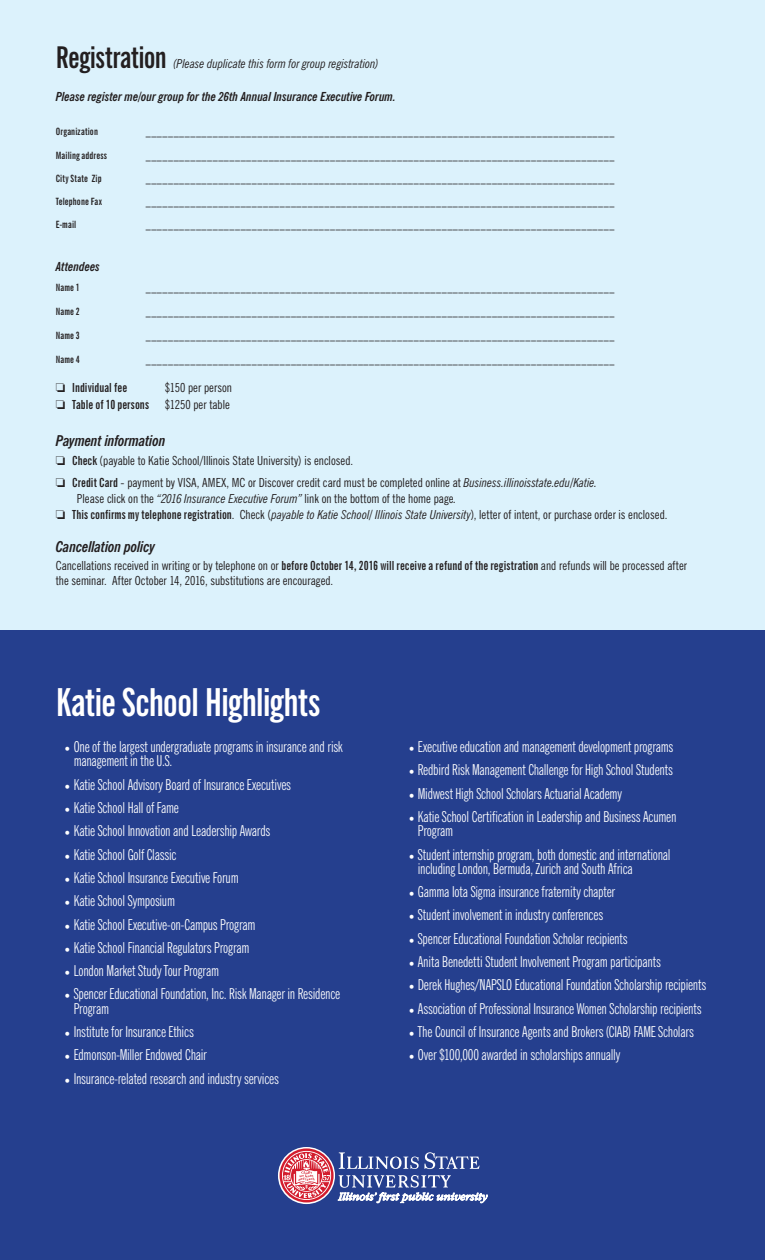
<style>
.page{position:relative;width:765px;height:1260px;background:#fff}
.page>*{position:absolute;margin:0;border:0;box-sizing:border-box;transform-origin:0 0}
.t1{font:700 extra-condensed 38.5px "News Gothic BT";letter-spacing:-.03em;color:#fff}
.t2{font:700 extra-condensed 30px "News Gothic BT";letter-spacing:-.02em;color:#231f20}
.t3{font:extra-condensed 15px/14.2px "News Gothic BT";letter-spacing:-.01em;color:#fff}
.t4{font:italic 700 condensed 15px "News Gothic BT";letter-spacing:-.015em;color:#231f20}
.t5{font:condensed 12.5px/15px "News Gothic BT";color:#231f20}
.t6{font:italic 700 condensed 12.5px "News Gothic BT";letter-spacing:-.01em;color:#231f20}
.t7{font:italic condensed 12.5px "News Gothic BT";letter-spacing:-.005em;color:#231f20}
.t8{font:700 extra-condensed 12.5px "News Gothic BT";color:#231f20}
.t9{font:700 extra-condensed 10px "News Gothic BT";letter-spacing:.01em;color:#231f20}
.s1{font-weight:700;font-stretch:extra-condensed}
.s2{font-style:italic}
.s3{font-family:"Minion Pro";font-stretch:normal}
</style>
<div class="page">
<div style="left:0;top:630px;width:765px;height:630px;background:#253f8e"></div>
<div style="left:0;top:0;width:765px;height:630px;background:#dcf2fc"></div>
<svg style="left:280px;top:1148px;width:208px;height:55px"></svg>
<p class="t2" style="left:56px;top:39px;width:112px">Registration</p>
<p class="t7" style="left:173px;top:56px;width:207px">(Please duplicate this form for group registration)</p>
<p class="t6" style="left:56px;top:89px;width:342px">Please register me/our group for the 26th Annual Insurance Executive Forum.</p>
<p class="t9" style="left:56px;top:126px;width:44px">Organization</p>
<p class="t9" style="left:146px;top:126px;width:470px">____________________________________________________________________________________</p>
<p class="t9" style="left:56px;top:149px;width:53px">Mailing address</p>
<p class="t9" style="left:146px;top:149px;width:470px">____________________________________________________________________________________</p>
<p class="t9" style="left:56px;top:172px;width:47px">City State Zip</p>
<p class="t9" style="left:146px;top:172px;width:470px">____________________________________________________________________________________</p>
<p class="t9" style="left:56px;top:195px;width:48px">Telephone Fax</p>
<p class="t9" style="left:146px;top:195px;width:470px">____________________________________________________________________________________</p>
<p class="t9" style="left:56px;top:219px;width:22px">E-mail</p>
<p class="t9" style="left:146px;top:219px;width:470px">____________________________________________________________________________________</p>
<p class="t6" style="left:56px;top:259px;width:46px">Attendees</p>
<p class="t9" style="left:56px;top:281px;width:25px">Name 1</p>
<p class="t9" style="left:146px;top:281px;width:470px">____________________________________________________________________________________</p>
<p class="t9" style="left:56px;top:305px;width:25px">Name 2</p>
<p class="t9" style="left:146px;top:305px;width:470px">____________________________________________________________________________________</p>
<p class="t9" style="left:56px;top:329px;width:25px">Name 3</p>
<p class="t9" style="left:146px;top:329px;width:470px">____________________________________________________________________________________</p>
<p class="t9" style="left:56px;top:353px;width:25px">Name 4</p>
<p class="t9" style="left:146px;top:353px;width:470px">____________________________________________________________________________________</p>
<p class="t8" style="left:56px;top:380px;width:73px">□ Individual fee</p>
<p class="t5" style="left:165px;top:380px;width:69px">$150 per person</p>
<p class="t8" style="left:56px;top:397px;width:95px">□ Table of 10 persons</p>
<p class="t5" style="left:165px;top:397px;width:67px">$1250 per table</p>
<p class="t4" style="left:56px;top:431px;width:111px">Payment information</p>
<p class="t5" style="left:56px;top:453px;width:299px">□ <span class="s1">Check</span> (payable to Katie School/Illinois State University) is enclosed.</p>
<p class="t5" style="left:56px;top:475px;width:543px">□ <span class="s1">Credit Card</span> - payment by VISA, AMEX, MC or Discover credit card must be completed online at <span class="s2">Business.illinoisstate.edu/Katie.</span></p>
<p class="t5" style="left:77px;top:491px;width:381px">Please click on the <span class="s2">“2016 Insurance Executive Forum”</span> link on the bottom of the home page<span class="s2">.</span></p>
<p class="t5" style="left:56px;top:507px;width:613px">□ <span class="s1">This confirms my telephone registration</span>. Check (<span class="s2">payable to Katie School/ Illinois State University</span>), letter of intent, or purchase order is enclosed.</p>
<p class="t4" style="left:56px;top:538px;width:101px">Cancellation policy</p>
<p class="t5" style="left:56px;top:558px;width:633px">Cancellations received in writing or by telephone on or <span class="s1">before October 14, 2016 will receive a refund of the registration</span> and refunds will be processed after the seminar. After October 14, 2016, substitutions are encouraged.</p>
<p class="t1" style="left:56px;top:679px;width:266px">Katie School Highlights</p>
<p class="t3" style="left:74px;top:740px;width:271px;text-indent:-9px"><span class="s3">•</span> One of the largest undergraduate programs in insurance and risk management in the U.S.</p>
<p class="t3" style="left:65px;top:777px;width:228px"><span class="s3">•</span> Katie School Advisory Board of Insurance Executives</p>
<p class="t3" style="left:65px;top:800px;width:116px"><span class="s3">•</span> Katie School Hall of Fame</p>
<p class="t3" style="left:65px;top:824px;width:207px"><span class="s3">•</span> Katie School Innovation and Leadership Awards</p>
<p class="t3" style="left:65px;top:847px;width:113px"><span class="s3">•</span> Katie School Golf Classic</p>
<p class="t3" style="left:65px;top:870px;width:176px"><span class="s3">•</span> Katie School Insurance Executive Forum</p>
<p class="t3" style="left:65px;top:894px;width:112px"><span class="s3">•</span> Katie School Symposium</p>
<p class="t3" style="left:65px;top:917px;width:192px"><span class="s3">•</span> Katie School Executive-on-Campus Program</p>
<p class="t3" style="left:65px;top:940px;width:186px"><span class="s3">•</span> Katie School Financial Regulators Program</p>
<p class="t3" style="left:65px;top:964px;width:156px"><span class="s3">•</span> London Market Study Tour Program</p>
<p class="t3" style="left:74px;top:987px;width:268px;text-indent:-9px"><span class="s3">•</span> Spencer Educational Foundation, Inc. Risk Manager in Residence<br>Program</p>
<p class="t3" style="left:65px;top:1024px;width:131px"><span class="s3">•</span> Institute for Insurance Ethics</p>
<p class="t3" style="left:65px;top:1048px;width:144px"><span class="s3">•</span> Edmonson-Miller Endowed Chair</p>
<p class="t3" style="left:65px;top:1071px;width:216px"><span class="s3">•</span> Insurance-related research and industry services</p>
<p class="t3" style="left:409px;top:740px;width:266px"><span class="s3">•</span> Executive education and management development programs</p>
<p class="t3" style="left:409px;top:763px;width:266px"><span class="s3">•</span> Redbird Risk Management Challenge for High School Students</p>
<p class="t3" style="left:409px;top:786px;width:215px"><span class="s3">•</span> Midwest High School Scholars Actuarial Academy</p>
<p class="t3" style="left:418px;top:810px;width:260px;text-indent:-9px"><span class="s3">•</span> Katie School Certification in Leadership and Business Acumen<br>Program</p>
<p class="t3" style="left:418px;top:847px;width:254px;text-indent:-9px"><span class="s3">•</span> Student internship program, both domestic and international including London, Bermuda, Zurich and South Africa</p>
<p class="t3" style="left:409px;top:885px;width:208px"><span class="s3">•</span> Gamma Iota Sigma insurance fraternity chapter</p>
<p class="t3" style="left:409px;top:908px;width:196px"><span class="s3">•</span> Student involvement in industry conferences</p>
<p class="t3" style="left:409px;top:931px;width:220px"><span class="s3">•</span> Spencer Educational Foundation Scholar recipients</p>
<p class="t3" style="left:409px;top:954px;width:254px"><span class="s3">•</span> Anita Benedetti Student Involvement Program participants</p>
<p class="t3" style="left:409px;top:978px;width:299px"><span class="s3">•</span> Derek Hughes/NAPSLO Educational Foundation Scholarship recipients</p>
<p class="t3" style="left:409px;top:1001px;width:294px"><span class="s3">•</span> Association of Professional Insurance Women Scholarship recipients</p>
<p class="t3" style="left:409px;top:1024px;width:286px"><span class="s3">•</span> The Council of Insurance Agents and Brokers (CIAB) FAME Scholars</p>
<p class="t3" style="left:409px;top:1048px;width:213px"><span class="s3">•</span> Over $100,000 awarded in scholarships annually</p>
</div>
